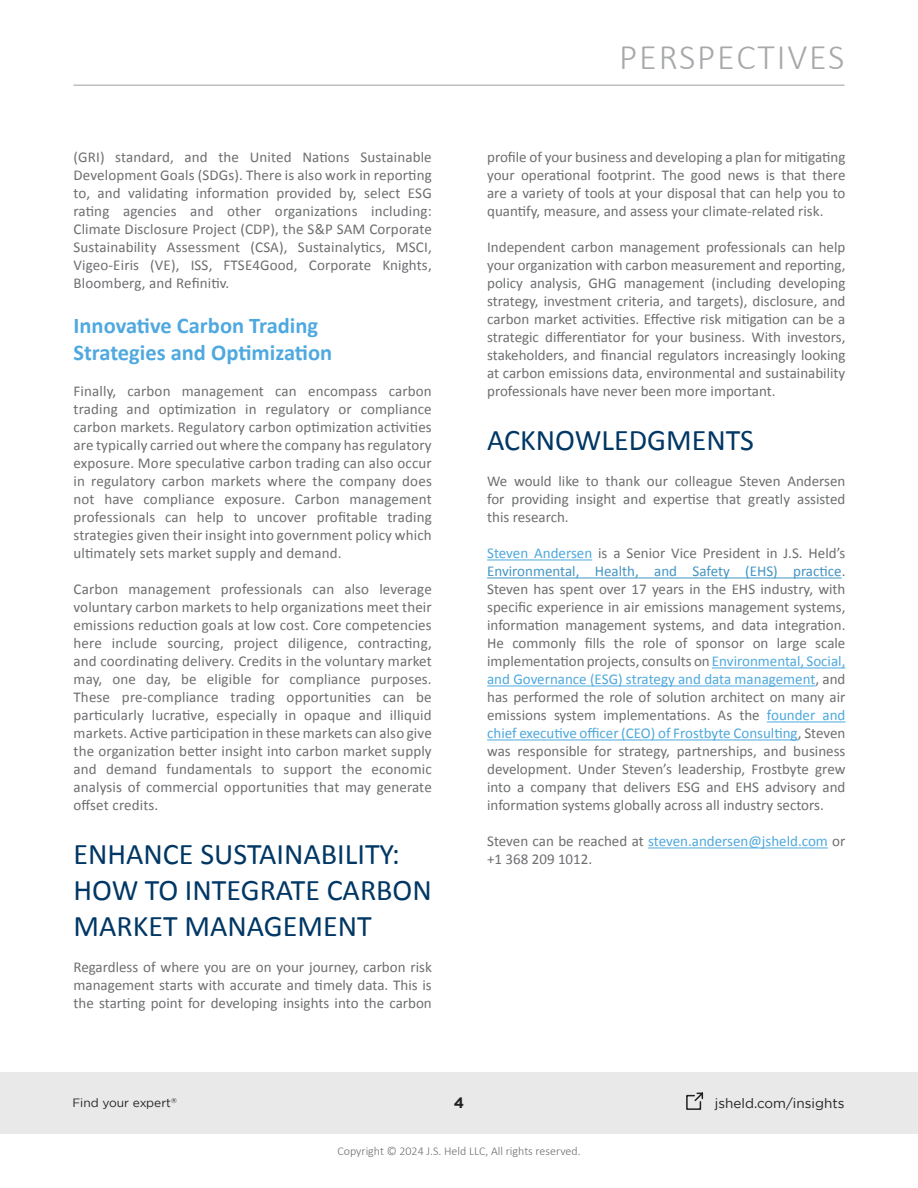
<style>
.page{position:relative;width:918px;height:1188px;background:#fff}
.page>*{position:absolute;margin:0;border:0;box-sizing:border-box;transform-origin:0 0}
.t1{font:300 36px "Calibri";letter-spacing:.05em;color:#a6a8aa}
.Main_Titles{font:30px/36px "Calibri";color:#003764}
.Subtitles{font:700 22.5px/27px "Calibri";color:#4fa9df}
.Text_Styles{font:15px/18px "Calibri";color:#6d6e70;text-align:justify}
.t2{font:700 15px "Gotham";color:#231f20}
.t3{font:13.5px "Gotham";color:#231f20}
.t4{font:300 12px "Calibri";color:#6d6e70}
.t5{font:12px "Gotham";color:#241f21}
.t6{font:7.05px "Gotham";color:#241f21}
.s1{color:#4da8dd}
.s2{color:#4394c3}
</style>
<div class="page">
<div style="left:0;top:1072px;width:918px;height:62px;background:#e9e9e9"></div>
<hr style="left:74px;top:85px;width:770px;height:1px;background:#a6a8ab">
<svg style="left:686px;top:1092px;width:18px;height:18px"></svg>
<hr style="left:487px;top:559px;width:105px;height:1px;background:#4da8dd">
<hr style="left:487px;top:577px;width:355px;height:1px;background:#4394c3">
<hr style="left:712px;top:667px;width:133px;height:1px;background:#4da8dd">
<hr style="left:487px;top:685px;width:328px;height:1px;background:#4da8dd">
<hr style="left:767px;top:721px;width:78px;height:1px;background:#4da8dd">
<hr style="left:487px;top:739px;width:311px;height:1px;background:#4da8dd">
<hr style="left:648px;top:847px;width:180px;height:1px;background:#4da8dd">
<p class="Text_Styles" style="left:74px;top:148px;width:360px">(GRI) standard, and the United Nations Sustainable Development Goals (SDGs). There is also work in reporting to, and validating information provided by, select ESG rating agencies and other organizations including:<br>Climate Disclosure Project (CDP), the S&amp;P SAM Corporate Sustainability Assessment (CSA), Sustainalytics, MSCI, Vigeo-Eiris (VE), ISS, FTSE4Good, Corporate Knights, Bloomberg, and Refinitiv.</p>
<p class="Subtitles" style="left:74px;top:312px;width:260px">Innovative Carbon Trading<br>Strategies and Optimization</p>
<p class="Text_Styles" style="left:74px;top:382px;width:360px">Finally, carbon management can encompass carbon trading and optimization in regulatory or compliance carbon markets. Regulatory carbon optimization activities are typically carried out where the company has regulatory exposure. More speculative carbon trading can also occur in regulatory carbon markets where the company does not have compliance exposure. Carbon management professionals can help to uncover profitable trading strategies given their insight into government policy which ultimately sets market supply and demand.</p>
<p class="Text_Styles" style="left:74px;top:580px;width:360px">Carbon management professionals can also leverage voluntary carbon markets to help organizations meet their emissions reduction goals at low cost. Core competencies here include sourcing, project diligence, contracting, and coordinating delivery. Credits in the voluntary market may, one day, be eligible for compliance purposes.<br>These pre-compliance trading opportunities can be particularly lucrative, especially in opaque and illiquid markets. Active participation in these markets can also give the organization better insight into carbon market supply and demand fundamentals to support the economic analysis of commercial opportunities that may generate offset credits.</p>
<p class="Main_Titles" style="left:74px;top:835px;width:360px">ENHANCE SUSTAINABILITY:<br>HOW TO INTEGRATE CARBON<br>MARKET MANAGEMENT</p>
<p class="Text_Styles" style="left:74px;top:958px;width:360px">Regardless of where you are on your journey, carbon risk management starts with accurate and timely data. This is the starting point for developing insights into the carbon</p>
<h1 class="t1" style="left:619px;top:35px;width:227px">PERSPECTIVES</h1>
<p class="Text_Styles" style="left:487px;top:148px;width:360px">profile of your business and developing a plan for mitigating your operational footprint. The good news is that there are a variety of tools at your disposal that can help you to quantify, measure, and assess your climate-related risk.</p>
<p class="Text_Styles" style="left:487px;top:238px;width:360px">Independent carbon management professionals can help your organization with carbon measurement and reporting, policy analysis, GHG management (including developing strategy, investment criteria, and targets), disclosure, and carbon market activities. Effective risk mitigation can be a strategic differentiator for your business. With investors, stakeholders, and financial regulators increasingly looking at carbon emissions data, environmental and sustainability professionals have never been more important.</p>
<p class="Main_Titles" style="left:487px;top:421px;width:268px">ACKNOWLEDGMENTS</p>
<p class="Text_Styles" style="left:487px;top:472px;width:360px">We would like to thank our colleague Steven Andersen for providing insight and expertise that greatly assisted this research.</p>
<p class="Text_Styles" style="left:487px;top:544px;width:360px"><span class="s1">Steven Andersen</span> is a Senior Vice President in J.S. Held’s <span class="s2">Environmental, Health, and Safety (EHS) practice</span>.<br>Steven has spent over 17 years in the EHS industry, with specific experience in air emissions management systems, information management systems, and data integration.<br>He commonly fills the role of sponsor on large scale implementation projects, consults on <span class="s1">Environmental, Social, and Governance (ESG) strategy and data management</span>, and has performed the role of solution architect on many air emissions system implementations. As the <span class="s1">founder and chief executive officer (CEO) of Frostbyte Consulting</span>, Steven was responsible for strategy, partnerships, and business development. Under Steven’s leadership, Frostbyte grew into a company that delivers ESG and EHS advisory and information systems globally across all industry sectors.</p>
<p class="Text_Styles" style="left:487px;top:832px;width:360px">Steven can be reached at <span class="s1">steven.andersen@jsheld.com</span> or +1 368 209 1012.</p>
<p class="t5" style="left:72px;top:1096px;width:100px">Find your expert</p>
<p class="t2" style="left:454px;top:1093px;width:12px">4</p>
<p class="t3" style="left:715px;top:1095px;width:131px">jsheld.com/insights</p>
<p class="t6" style="left:171px;top:1096px;width:7px">®</p>
<p class="t4" style="left:337px;top:1144px;width:245px">Copyright © 2024 J.S. Held LLC, All rights reserved.</p>
</div>
